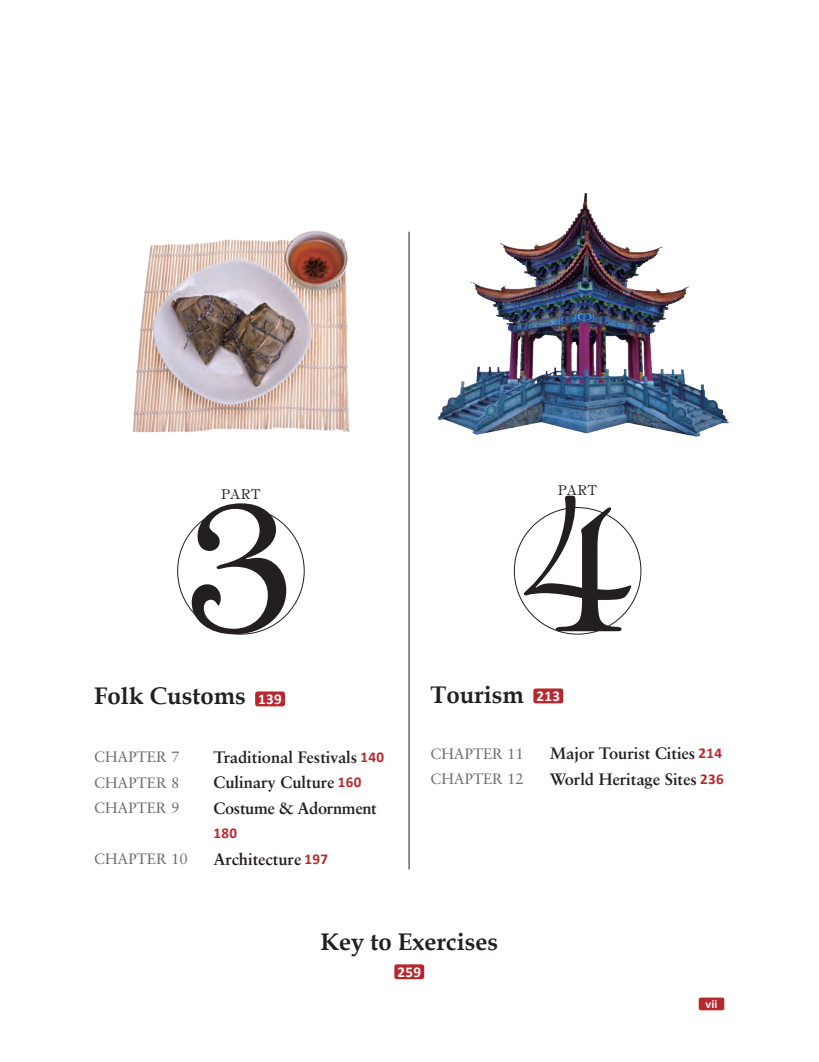
<style>
.page{position:relative;width:819px;height:1062px;background:#fff}
.page>*{position:absolute;margin:0;border:0;box-sizing:border-box;transform-origin:0 0}
.t1{font:300 175.5px "Tiffany IT Cby BT";color:#231f20}
.t2{font:700 24px "Book Antiqua";color:#231f20}
.t3{font:700 16.5px "Sabon LT Std";color:#231f20}
.t4{font:700 16.5px "Sabon LT Std";letter-spacing:-.02em;color:#231f20}
.t5{font:15px "Sabon LT Std";color:#6c6d70}
.t6{font:700 15px "Calibri";color:#b7282e}
.t7{font:700 15px "Calibri";color:#fff}
.t8{font:300 13.5px "Tiffany IT Cby BT";letter-spacing:.03em;color:#231f20}
.t9{font:700 12px "Calibri";color:#fff}
.s1{font-family:"Calibri";font-size:15px;color:#fff}
.s2{font-family:"Calibri";font-size:15px;color:#b7282e}
</style>
<div class="page">
<hr style="left:408px;top:231px;width:1px;height:638px;background:#231f20">
<img style="left:132px;top:231px;width:218px;height:201px">
<div style="left:255px;top:691px;width:30px;height:15px;background:#b7282e;border-radius:2px"></div>
<div style="left:533px;top:688px;width:30px;height:15px;background:#b7282e;border-radius:2px"></div>
<div style="left:394px;top:964px;width:30px;height:15px;background:#b7282e;border-radius:2px"></div>
<img style="left:408px;top:193px;width:322px;height:256px">
<div style="left:698px;top:997px;width:25px;height:13px;background:#b7282e;border-radius:2px"></div>
<p class="t8" style="left:221px;top:486px;width:41px">PART</p>
<h1 class="t1" style="left:188px;top:462px;width:107px">3</h1>
<h2 class="t2" style="left:94px;top:681px;width:189px">Folk Customs <span class="s1">139</span></h2>
<p class="t5" style="left:94px;top:747px;width:86px">CHAPTER 7</p>
<p class="t3" style="left:213px;top:746px;width:172px">Traditional Festivals <span class="s2">140</span></p>
<p class="t5" style="left:94px;top:773px;width:86px">CHAPTER 8</p>
<p class="t3" style="left:213px;top:772px;width:149px">Culinary Culture <span class="s2">160</span></p>
<p class="t5" style="left:94px;top:798px;width:86px">CHAPTER 9</p>
<p class="t4" style="left:213px;top:797px;width:165px">Costume &amp; Adornment</p>
<p class="t6" style="left:213px;top:823px;width:25px">180</p>
<p class="t5" style="left:94px;top:849px;width:95px">CHAPTER 10</p>
<p class="t3" style="left:213px;top:848px;width:116px">Architecture <span class="s2">197</span></p>
<p class="t8" style="left:557px;top:481px;width:41px">PART</p>
<h1 class="t1" style="left:524px;top:462px;width:107px">4</h1>
<h2 class="t2" style="left:430px;top:680px;width:131px">Tourism <span class="s1">213</span></h2>
<p class="t5" style="left:430px;top:744px;width:95px">CHAPTER 11</p>
<p class="t3" style="left:549px;top:742px;width:174px">Major Tourist Cities <span class="s2">214</span></p>
<p class="t5" style="left:430px;top:769px;width:95px">CHAPTER 12</p>
<p class="t3" style="left:549px;top:768px;width:175px">World Heritage Sites <span class="s2">236</span></p>
<h2 class="t2" style="left:320px;top:927px;width:179px">Key to Exercises</h2>
<p class="t7" style="left:397px;top:961px;width:25px">259</p>
<p class="t9" style="left:705px;top:995px;width:14px">vii</p>
</div>
